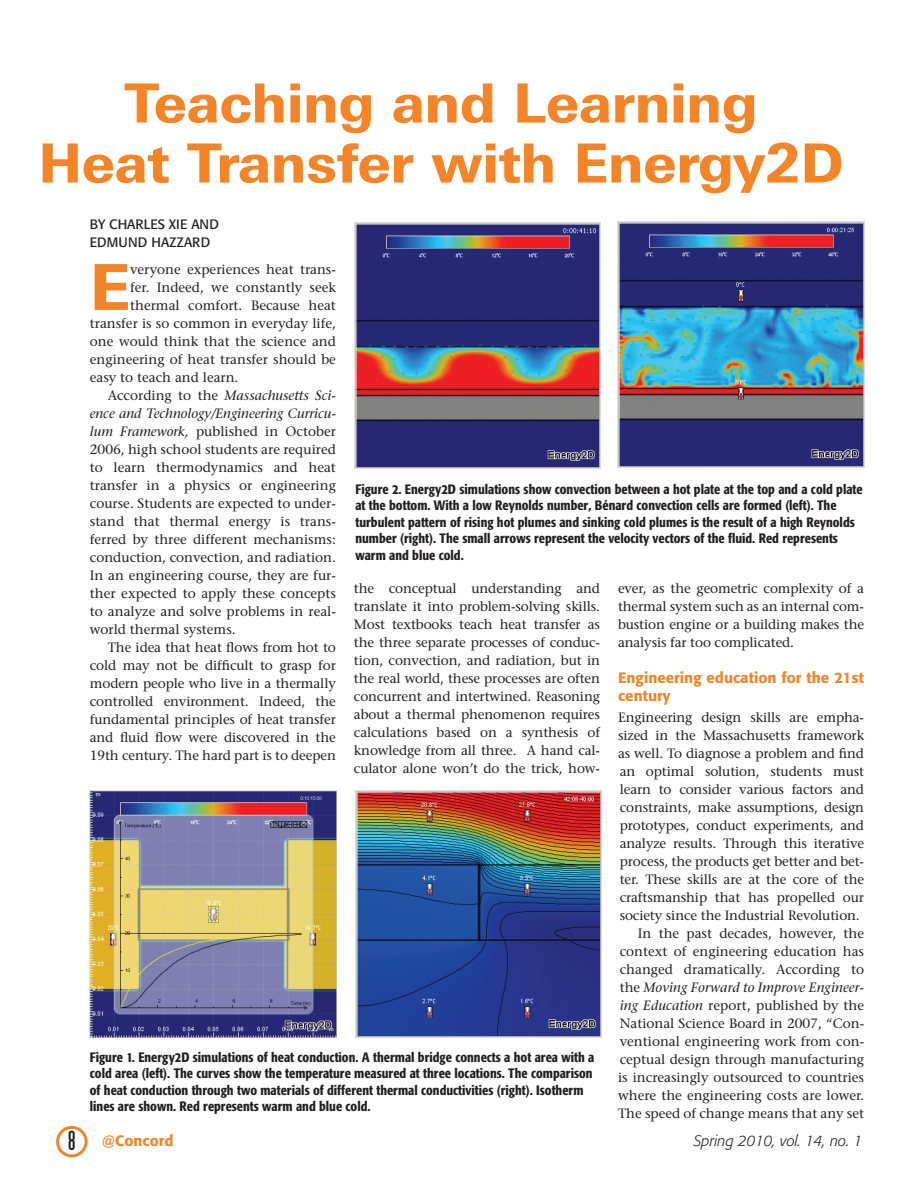
<style>
.page{position:relative;width:918px;height:1188px;background:#fff}
.page>*{position:absolute;margin:0;border:0;box-sizing:border-box;transform-origin:0 0}
.t1{font:800 63.3px "Linotype Univers Basic";color:#f58427}
.t2{font:800 54px/60px "Linotype Univers Basic";color:#f58427;text-align:center}
.t3{font:500 15px/18px "Formata";color:#f58427}
.t4{font:italic 300 15px "Formata";color:#231f20}
.t5{font:13.5px/18px "Stone Serif";color:#231f20;text-align:justify}
.t6{font:500 condensed 13.5px/16.5px "Formata";color:#231f20}
.t7{font:italic 13.5px "Stone Serif";color:#231f20}
.t8{font:13.5px/18px "Formata";letter-spacing:.02em;color:#231f20}
.s1{font-style:normal}
.s2{font-style:italic}
.s3{font-family:"Industria Solid";font-weight:400;font-size:27px;color:#231f20}
</style>
<div class="page">
<div style="left:56px;top:1126px;width:32px;height:31px;border:3px solid #f58427;border-radius:50%"></div>
<img style="left:90px;top:791px;width:246px;height:246px">
<img style="left:355px;top:791px;width:247px;height:246px">
<img style="left:354px;top:222px;width:246px;height:246px">
<img style="left:618px;top:221px;width:246px;height:247px">
<h2 class="t2" style="left:39px;top:72px;width:806px">Teaching and Learning<br>Heat Transfer with Energy2D</h2>
<p class="t8" style="left:90px;top:215px;width:131px">BY CHARLES XIE AND<br>EDMUND HAZZARD</p>
<h1 class="t1" style="left:90px;top:248px;width:42px">E</h1>
<p class="t5" style="left:130px;top:260px;width:207px">veryone experiences heat trans-</p>
<p class="t5" style="left:130px;top:278px;width:207px">fer. Indeed, we constantly seek</p>
<p class="t5" style="left:130px;top:296px;width:207px">thermal comfort. Because heat</p>
<p class="t5" style="left:90px;top:314px;width:248px">transfer is so common in everyday life,</p>
<p class="t5" style="left:90px;top:332px;width:248px">one would think that the science and</p>
<p class="t5" style="left:90px;top:350px;width:248px">engineering of heat transfer should be</p>
<p class="t5" style="left:90px;top:368px;width:150px">easy to teach and learn.</p>
<p class="t7" style="left:108px;top:387px;width:229px"><span class="s1">According to the</span> Massachusetts Sci-</p>
<p class="t7" style="left:90px;top:405px;width:248px">ence and Technology/Engineering Curricu-</p>
<p class="t5" style="left:90px;top:422px;width:248px"><span class="s2">lum Framework,</span> published in October</p>
<p class="t5" style="left:90px;top:440px;width:248px">2006, high school students are required</p>
<p class="t5" style="left:90px;top:458px;width:248px">to learn thermodynamics and heat</p>
<p class="t5" style="left:90px;top:476px;width:248px">transfer in a physics or engineering</p>
<p class="t5" style="left:90px;top:494px;width:248px">course. Students are expected to under-</p>
<p class="t5" style="left:90px;top:512px;width:248px">stand that thermal energy is trans-</p>
<p class="t5" style="left:90px;top:530px;width:248px">ferred by three different mechanisms:</p>
<p class="t5" style="left:90px;top:548px;width:248px">conduction, convection, and radiation.</p>
<p class="t5" style="left:90px;top:566px;width:248px">In an engineering course, they are fur-</p>
<p class="t5" style="left:90px;top:584px;width:247px">ther expected to apply these concepts</p>
<p class="t5" style="left:90px;top:602px;width:247px">to analyze and solve problems in real-</p>
<p class="t5" style="left:90px;top:620px;width:147px">world thermal systems.</p>
<p class="t5" style="left:108px;top:638px;width:229px">The idea that heat flows from hot to</p>
<p class="t5" style="left:90px;top:656px;width:247px">cold may not be difficult to grasp for</p>
<p class="t5" style="left:90px;top:674px;width:248px">modern people who live in a thermally</p>
<p class="t5" style="left:90px;top:692px;width:247px">controlled environment. Indeed, the</p>
<p class="t5" style="left:90px;top:710px;width:247px">fundamental principles of heat transfer</p>
<p class="t5" style="left:90px;top:728px;width:247px">and fluid flow were discovered in the</p>
<p class="t5" style="left:90px;top:746px;width:247px">19th century. The hard part is to deepen</p>
<p class="t6" style="left:355px;top:481px;width:509px">Figure 2. Energy2D simulations show convection between a hot plate at the top and a cold plate at the bottom. With a low Reynolds number, Bénard convection cells are formed (left). The turbulent pattern of rising hot plumes and sinking cold plumes is the result of a high Reynolds number (right). The small arrows represent the velocity vectors of the fluid. Red represents warm and blue cold.</p>
<p class="t5" style="left:354px;top:579px;width:248px">the conceptual understanding and translate it into problem-solving skills.<br>Most textbooks teach heat transfer as the three separate processes of conduc&shy;tion, convection, and radiation, but in the real world, these processes are often concurrent and intertwined. Reasoning about a thermal phenomenon requires calculations based on a synthesis of knowledge from all three. A hand cal&shy;culator alone won’t do the trick, how-</p>
<p class="t5" style="left:618px;top:579px;width:247px">ever, as the geometric complexity of a thermal system such as an internal com&shy;bustion engine or a building makes the analysis far too complicated.</p>
<p class="t3" style="left:618px;top:668px;width:247px">Engineering education for the 21st century</p>
<p class="t5" style="left:618px;top:708px;width:247px">Engineering design skills are empha-</p>
<p class="t5" style="left:618px;top:726px;width:247px">sized in the Massachusetts framework</p>
<p class="t5" style="left:618px;top:744px;width:247px">as well. To diagnose a problem and find</p>
<p class="t5" style="left:620px;top:762px;width:246px">an optimal solution, students must</p>
<p class="t5" style="left:620px;top:780px;width:246px">learn to consider various factors and</p>
<p class="t5" style="left:620px;top:798px;width:246px">constraints, make assumptions, design</p>
<p class="t5" style="left:620px;top:816px;width:246px">prototypes, conduct experiments, and</p>
<p class="t5" style="left:620px;top:834px;width:246px">analyze results. Through this iterative</p>
<p class="t5" style="left:620px;top:852px;width:246px">process, the products get better and bet-</p>
<p class="t5" style="left:620px;top:870px;width:246px">ter. These skills are at the core of the</p>
<p class="t5" style="left:620px;top:888px;width:246px">craftsmanship that has propelled our</p>
<p class="t5" style="left:620px;top:906px;width:241px">society since the Industrial Revolution.</p>
<p class="t5" style="left:638px;top:924px;width:228px">In the past decades, however, the</p>
<p class="t5" style="left:620px;top:942px;width:246px">context of engineering education has</p>
<p class="t5" style="left:620px;top:960px;width:246px">changed dramatically. According to</p>
<p class="t7" style="left:620px;top:979px;width:246px"><span class="s1">the</span> Moving Forward to Improve Engineer-</p>
<p class="t5" style="left:620px;top:996px;width:246px"><span class="s2">ing Education</span> report, published by the</p>
<p class="t5" style="left:620px;top:1014px;width:246px">National Science Board in 2007, “Con-</p>
<p class="t5" style="left:620px;top:1032px;width:246px">ventional engineering work from con-</p>
<p class="t5" style="left:620px;top:1050px;width:246px">ceptual design through manufacturing</p>
<p class="t5" style="left:618px;top:1068px;width:247px">is increasingly outsourced to countries</p>
<p class="t5" style="left:618px;top:1086px;width:248px">where the engineering costs are lower.</p>
<p class="t5" style="left:618px;top:1104px;width:247px">The speed of change means that any set</p>
<p class="t6" style="left:90px;top:1048px;width:506px">Figure 1. Energy2D simulations of heat conduction. A thermal bridge connects a hot area with a cold area (left). The curves show the temperature measured at three locations. The comparison of heat conduction through two materials of different thermal conductivities (right). Isotherm lines are shown. Red represents warm and blue cold.</p>
<p class="t3" style="left:68px;top:1131px;width:107px"><span class="s3">8</span> @Concord</p>
<p class="t4" style="left:694px;top:1132px;width:170px">Spring 2010, vol. 14, no. 1</p>
</div>
